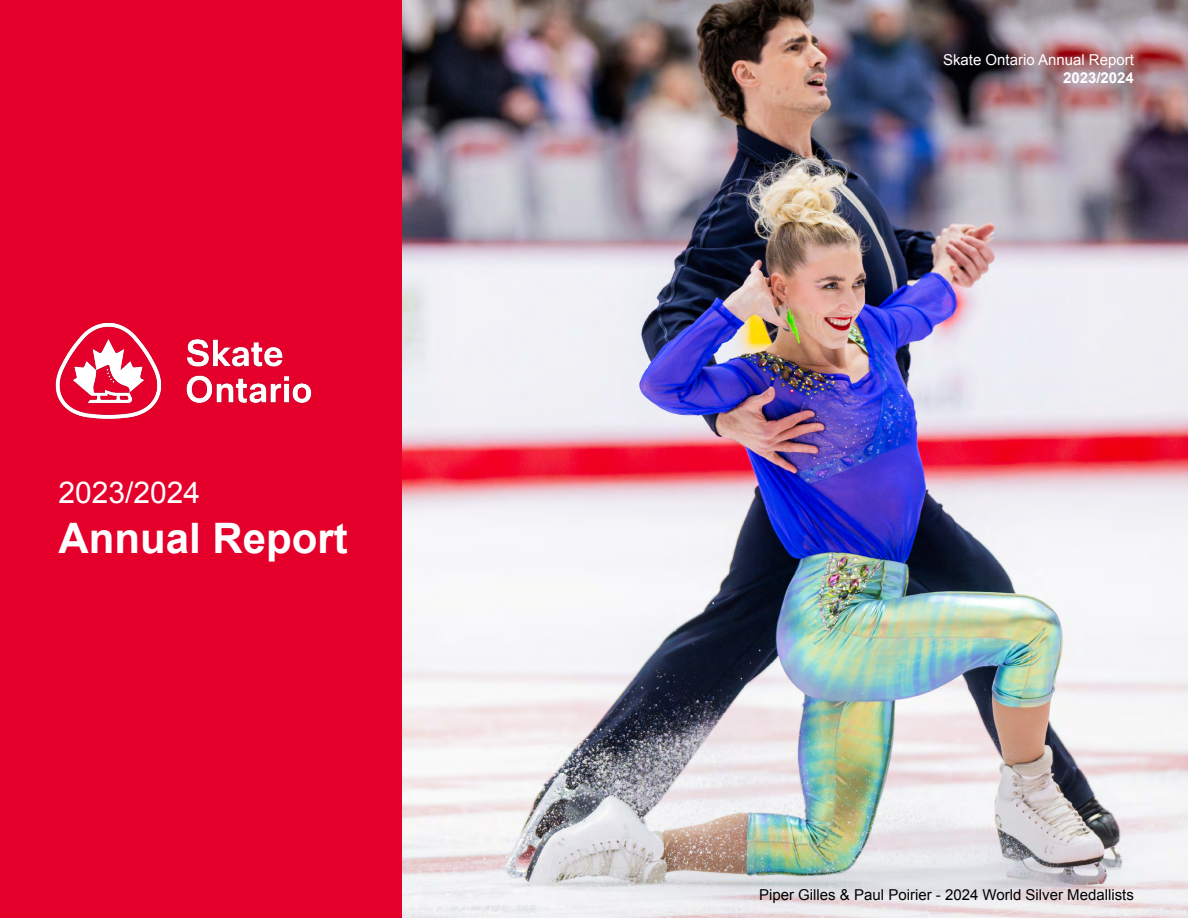
<style>
.page{position:relative;width:1188px;height:918px;background:#fff}
.page>*{position:absolute;margin:0;border:0;box-sizing:border-box;transform-origin:0 0}
.t1{font:700 42px "Arial";color:#fff}
.t2{font:30px "Arial";color:#fff}
.t3{font:15px "Arial";color:#000}
.t4{font:15px "Arial";color:#fff}
.t5{font:700 15px "Arial";color:#fff}
</style>
<div class="page">
<img style="left:402px;top:0;width:786px;height:918px">
<div style="left:0;top:0;width:402px;height:918px;background:#e4002b"></div>
<img style="left:55px;top:322px;width:257px;height:97px">
<p class="t2" style="left:58px;top:473px;width:143px">2023/2024</p>
<p class="t1" style="left:58px;top:511px;width:291px">Annual Report</p>
<p class="t4" style="left:943px;top:50px;width:192px">Skate Ontario Annual Report</p>
<p class="t5" style="left:1063px;top:68px;width:72px">2023/2024</p>
<p class="t3" style="left:759px;top:885px;width:376px">Piper Gilles &amp; Paul Poirier - 2024 World Silver Medallists</p>
</div>
